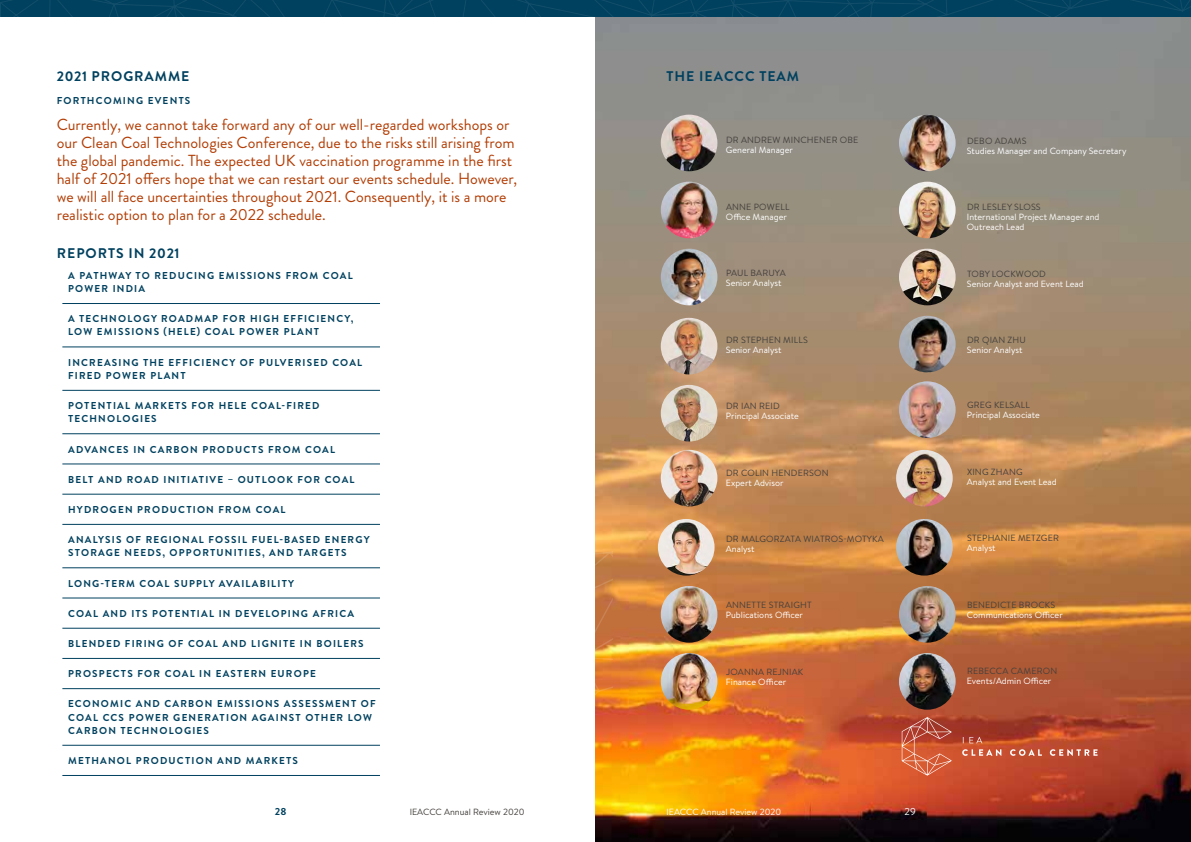
<style>
.page{position:relative;width:1191px;height:842px;background:#fff}
.page>*{position:absolute;margin:0;border:0;box-sizing:border-box;transform-origin:0 0}
.t1{font:16px/18px "Brandon Grotesque";color:#b23e06}
.t2{font:700 14px "Brandon Grotesque";letter-spacing:.07em;color:#00415f}
.t3{font:700 10px/13.2px "Brandon Text";letter-spacing:.12em;color:#00415f}
.t4{font:700 10px "Brandon Grotesque";letter-spacing:.12em;color:#00415f}
.t5{font:10px "Brandon Text";color:#fff}
.t6{font:9px/10px "Brandon Text";color:#fff}
.t7{font:9px "Brandon Text";letter-spacing:.02em;color:#44403d}
.t8{font:9px "Brandon Text";color:#44403d}
</style>
<div class="page">
<img style="left:595px;top:17px;width:596px;height:825px">
<svg style="left:0;top:0;width:1191px;height:17px;background:#01425f"></svg>
<svg style="left:62px;top:516px;width:550px;height:326px"></svg>
<svg style="left:901px;top:717px;width:50px;height:59px;background:#ca5f43"></svg>
<svg style="left:969px;top:737px;width:13px;height:6px"></svg>
<svg style="left:962px;top:749px;width:39px;height:7px"></svg>
<svg style="left:1010px;top:749px;width:32px;height:7px"></svg>
<svg style="left:1049px;top:749px;width:48px;height:7px"></svg>
<img style="left:899px;top:586px;width:56px;height:57px;border-radius:28px">
<img style="left:661px;top:586px;width:56px;height:57px;border-radius:28px">
<img style="left:661px;top:653px;width:56px;height:57px;border-radius:28px">
<img style="left:899px;top:381px;width:56px;height:57px;border-radius:28px">
<img style="left:661px;top:182px;width:56px;height:56px;border-radius:28px">
<img style="left:899px;top:653px;width:56px;height:57px;border-radius:28px">
<img style="left:661px;top:115px;width:56px;height:56px;border-radius:28px">
<img style="left:899px;top:115px;width:56px;height:56px;border-radius:28px">
<img style="left:661px;top:450px;width:56px;height:56px;border-radius:28px">
<img style="left:899px;top:182px;width:56px;height:56px;border-radius:28px">
<img style="left:899px;top:316px;width:56px;height:56px;border-radius:28px">
<img style="left:661px;top:385px;width:56px;height:56px;border-radius:28px">
<img style="left:658px;top:519px;width:56px;height:57px;border-radius:28px">
<img style="left:899px;top:249px;width:56px;height:56px;border-radius:28px">
<img style="left:661px;top:318px;width:56px;height:56px;border-radius:28px">
<img style="left:896px;top:450px;width:56px;height:56px;border-radius:28px">
<img style="left:661px;top:249px;width:56px;height:56px;border-radius:28px">
<img style="left:896px;top:519px;width:56px;height:57px;border-radius:28px">
<hr style="left:62px;top:303px;width:318px;height:1px;background:#00415f">
<hr style="left:62px;top:347px;width:318px;height:1px;background:#00415f">
<hr style="left:62px;top:390px;width:318px;height:1px;background:#00415f">
<hr style="left:62px;top:434px;width:318px;height:1px;background:#00415f">
<hr style="left:62px;top:464px;width:318px;height:1px;background:#00415f">
<hr style="left:62px;top:494px;width:318px;height:1px;background:#00415f">
<hr style="left:62px;top:524px;width:318px;height:1px;background:#00415f">
<hr style="left:62px;top:568px;width:318px;height:1px;background:#00415f">
<hr style="left:62px;top:598px;width:318px;height:1px;background:#00415f">
<hr style="left:62px;top:628px;width:318px;height:1px;background:#00415f">
<hr style="left:62px;top:658px;width:318px;height:1px;background:#00415f">
<hr style="left:62px;top:688px;width:318px;height:1px;background:#00415f">
<hr style="left:62px;top:745px;width:318px;height:1px;background:#00415f">
<hr style="left:62px;top:775px;width:318px;height:1px;background:#00415f">
<h2 class="t2" style="left:57px;top:66px;width:134px">2021 PROGRAMME</h2>
<p class="t4" style="left:57px;top:93px;width:135px">FORTHCOMING EVENTS</p>
<p class="t1" style="left:57px;top:115px;width:462px">Currently, we cannot take forward any of our well-regarded workshops or our Clean Coal Technologies Conference, due to the risks still arising from the global pandemic. The expected UK vaccination programme in the first half of 2021 offers hope that we can restart our events schedule. However, we will all face uncertainties throughout 2021. Consequently, it is a more realistic option to plan for a 2022 schedule.</p>
<h2 class="t2" style="left:57px;top:243px;width:124px">REPORTS IN 2021</h2>
<p class="t3" style="left:68px;top:269px;width:286px">A PATHWAY TO REDUCING EMISSIONS FROM COAL<br>POWER INDIA</p>
<p class="t3" style="left:68px;top:312px;width:287px">A TECHNOLOGY ROADMAP FOR HIGH EFFICIENCY,<br>LOW EMISSIONS (HELE) COAL POWER PLANT</p>
<p class="t3" style="left:68px;top:355px;width:296px">INCREASING THE EFFICIENCY OF PULVERISED COAL<br>FIRED POWER PLANT</p>
<p class="t3" style="left:68px;top:399px;width:253px">POTENTIAL MARKETS FOR HELE COAL-FIRED<br>TECHNOLOGIES</p>
<p class="t3" style="left:68px;top:442px;width:268px">ADVANCES IN CARBON PRODUCTS FROM COAL</p>
<p class="t3" style="left:68px;top:472px;width:288px">BELT AND ROAD INITIATIVE – OUTLOOK FOR COAL</p>
<p class="t3" style="left:68px;top:503px;width:219px">HYDROGEN PRODUCTION FROM COAL</p>
<p class="t3" style="left:68px;top:533px;width:303px">ANALYSIS OF REGIONAL FOSSIL FUEL-BASED ENERGY<br>STORAGE NEEDS, OPPORTUNITIES, AND TARGETS</p>
<p class="t3" style="left:68px;top:576px;width:227px">LONG-TERM COAL SUPPLY AVAILABILITY</p>
<p class="t3" style="left:68px;top:606px;width:287px">COAL AND ITS POTENTIAL IN DEVELOPING AFRICA</p>
<p class="t3" style="left:68px;top:637px;width:297px">BLENDED FIRING OF COAL AND LIGNITE IN BOILERS</p>
<p class="t3" style="left:68px;top:667px;width:249px">PROSPECTS FOR COAL IN EASTERN EUROPE</p>
<p class="t3" style="left:68px;top:697px;width:309px">ECONOMIC AND CARBON EMISSIONS ASSESSMENT OF<br>COAL CCS POWER GENERATION AGAINST OTHER LOW<br>CARBON TECHNOLOGIES</p>
<p class="t3" style="left:68px;top:754px;width:231px">METHANOL PRODUCTION AND MARKETS</p>
<h2 class="t2" style="left:666px;top:66px;width:134px">THE IEACCC TEAM</h2>
<p class="t7" style="left:726px;top:134px;width:134px">DR ANDREW MINCHENER OBE</p>
<p class="t6" style="left:726px;top:145px;width:69px">General Manager</p>
<p class="t7" style="left:726px;top:200px;width:65px">ANNE POWELL</p>
<p class="t6" style="left:726px;top:211px;width:62px">Office Manager</p>
<p class="t7" style="left:726px;top:267px;width:61px">PAUL BARUYA</p>
<p class="t6" style="left:726px;top:278px;width:57px">Senior Analyst</p>
<p class="t7" style="left:726px;top:333px;width:83px">DR STEPHEN MILLS</p>
<p class="t6" style="left:726px;top:344px;width:57px">Senior Analyst</p>
<p class="t7" style="left:726px;top:400px;width:55px">DR IAN REID</p>
<p class="t6" style="left:726px;top:411px;width:74px">Principal Associate</p>
<p class="t7" style="left:726px;top:466px;width:104px">DR COLIN HENDERSON</p>
<p class="t6" style="left:726px;top:477px;width:59px">Expert Advisor</p>
<p class="t7" style="left:726px;top:533px;width:159px">DR MALGORZATA WIATROS-MOTYKA</p>
<p class="t6" style="left:726px;top:544px;width:30px">Analyst</p>
<p class="t7" style="left:726px;top:599px;width:87px">ANNETTE STRAIGHT</p>
<p class="t6" style="left:726px;top:610px;width:79px">Publications Officer</p>
<p class="t7" style="left:726px;top:666px;width:79px">JOANNA REJNIAK</p>
<p class="t6" style="left:726px;top:676px;width:62px">Finance Officer</p>
<p class="t3" style="left:275px;top:805px;width:13px">28</p>
<p class="t8" style="left:410px;top:805px;width:116px">IEACCC Annual Review 2020</p>
<p class="t6" style="left:666px;top:806px;width:116px">IEACCC Annual Review 2020</p>
<p class="t5" style="left:904px;top:805px;width:13px">29</p>
<p class="t7" style="left:967px;top:134px;width:61px">DEBO ADAMS</p>
<p class="t6" style="left:967px;top:145px;width:161px">Studies Manager and Company Secretary</p>
<p class="t7" style="left:967px;top:201px;width:75px">DR LESLEY SLOSS</p>
<p class="t6" style="left:967px;top:212px;width:134px">International Project Manager and<br>Outreach Lead</p>
<p class="t7" style="left:967px;top:268px;width:80px">TOBY LOCKWOOD</p>
<p class="t6" style="left:967px;top:278px;width:118px">Senior Analyst and Event Lead</p>
<p class="t7" style="left:967px;top:334px;width:60px">DR QIAN ZHU</p>
<p class="t6" style="left:967px;top:345px;width:57px">Senior Analyst</p>
<p class="t7" style="left:967px;top:399px;width:64px">GREG KELSALL</p>
<p class="t6" style="left:967px;top:410px;width:74px">Principal Associate</p>
<p class="t7" style="left:967px;top:465px;width:57px">XING ZHANG</p>
<p class="t6" style="left:967px;top:476px;width:91px">Analyst and Event Lead</p>
<p class="t7" style="left:967px;top:532px;width:93px">STEPHANIE METZGER</p>
<p class="t6" style="left:967px;top:543px;width:30px">Analyst</p>
<p class="t7" style="left:967px;top:598px;width:90px">BENEDICTE BROCKS</p>
<p class="t6" style="left:967px;top:609px;width:97px">Communications Officer</p>
<p class="t7" style="left:967px;top:665px;width:92px">REBECCA CAMERON</p>
<p class="t6" style="left:967px;top:676px;width:86px">Events/Admin Officer</p>
</div>
